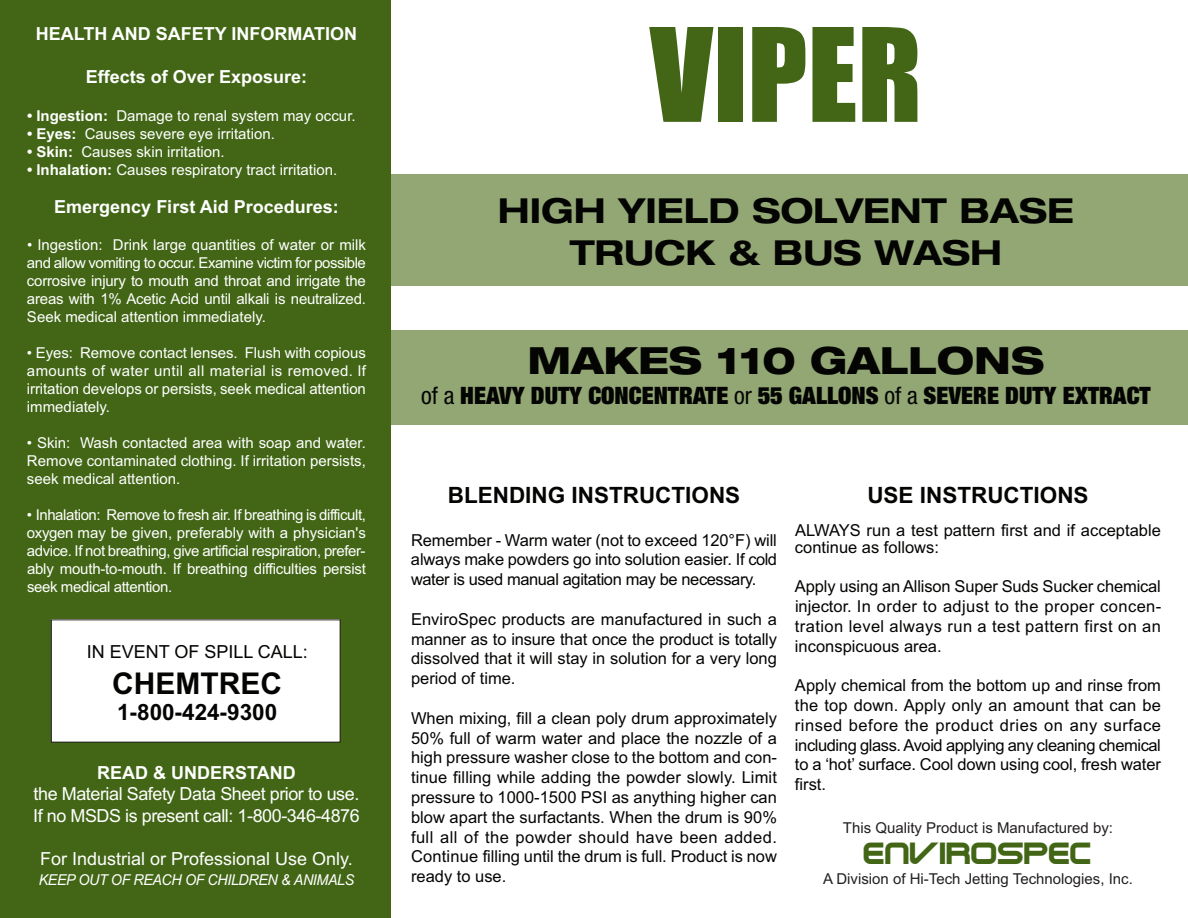
<style>
.page{position:relative;width:1188px;height:918px;background:#fff}
.page>*{position:absolute;margin:0;border:0;box-sizing:border-box;transform-origin:0 0}
.t1{font:120px "Impact";color:#426616}
.t2{font:800 expanded 37.5px "Helvetica Neue";color:#040503}
.t3{font:700 expanded 34.5px/41.4px "Helvetica Neue";color:#040503;text-align:center}
.t4{font:33px "Terminator Two";color:#426616}
.t5{font:700 30px "Arial";color:#040503}
.t6{font:900 expanded 24px "Helvetica Neue";color:#040503}
.t7{font:700 22.5px "Arial";color:#040503}
.t8{font:700 18px "Arial";color:#fff}
.t9{font:18px/21.6px "Arial";letter-spacing:-.025em;color:#fff}
.t10{font:18px "Arial";color:#fff}
.t11{font:18px "Arial";color:#040503}
.t12{font:16.5px/19.8px "Arial";color:#040503;text-align:justify}
.t13{font:15px/18px "Arial";color:#fff;text-align:justify}
.t14{font:15px "Arial";color:#231f20}
.t15{font:italic 15px "Arial";letter-spacing:-.025em;color:#fff;scale:.95 1}
.s1{font-weight:700}
.s2{font-weight:400;font-stretch:condensed}
</style>
<div class="page">
<div style="left:384px;top:174px;width:804px;height:111px;background:#93a775"></div>
<div style="left:384px;top:330px;width:804px;height:94px;background:#93a775"></div>
<div style="left:0;top:0;width:392px;height:918px;background:#426616"></div>
<div style="left:51px;top:620px;width:289px;height:122px;background:#fff"></div>
<p class="t8" style="left:36px;top:23px;width:323px">HEALTH AND SAFETY INFORMATION</p>
<p class="t8" style="left:86px;top:67px;width:223px">Effects of Over Exposure:</p>
<p class="t13" style="left:27px;top:107px;width:330px"><span class="s1">• Ingestion:</span> Damage to renal system may occur.</p>
<p class="t13" style="left:27px;top:125px;width:249px"><span class="s1">• Eyes:</span> Causes severe eye irritation.</p>
<p class="t13" style="left:27px;top:143px;width:199px"><span class="s1">• Skin:</span> Causes skin irritation.</p>
<p class="t13" style="left:27px;top:161px;width:312px"><span class="s1">• Inhalation:</span> Causes respiratory tract irritation.</p>
<p class="t8" style="left:54px;top:196px;width:286px">Emergency First Aid Procedures:</p>
<p class="t13" style="left:27px;top:236px;width:341px">• Ingestion: Drink large quantities of water or milk and allow vomiting to occur. Examine victim for possible corrosive injury to mouth and throat and irrigate the areas with 1% Acetic Acid until alkali is neutralized.<br>Seek medical attention immediately.</p>
<p class="t13" style="left:27px;top:344px;width:341px">• Eyes: Remove contact lenses. Flush with copious amounts of water until all material is removed. If irritation develops or persists, seek medical attention immediately.</p>
<p class="t13" style="left:27px;top:434px;width:341px">• Skin: Wash contacted area with soap and water.<br>Remove contaminated clothing. If irritation persists, seek medical attention.</p>
<p class="t13" style="left:27px;top:506px;width:341px">• Inhalation: Remove to fresh air. If breathing is difficult, oxygen may be given, preferably with a physician's advice. If not breathing, give artificial respiration, prefer&shy;ably mouth-to-mouth. If breathing difficulties persist seek medical attention.</p>
<p class="t11" style="left:87px;top:642px;width:223px">IN EVENT OF SPILL CALL:</p>
<h3 class="t5" style="left:112px;top:667px;width:171px">CHEMTREC</h3>
<h3 class="t7" style="left:117px;top:699px;width:162px">1-800-424-9300</h3>
<p class="t8" style="left:97px;top:762px;width:200px">READ &amp; UNDERSTAND</p>
<p class="t9" style="left:33px;top:783px;width:328px">the Material Safety Data Sheet prior to use.<br>If no MSDS is present call: 1-800-346-4876</p>
<p class="t10" style="left:40px;top:849px;width:314px">For Industrial or Professional Use Only.</p>
<p class="t15" style="left:39px;top:871px;width:334px">KEEP OUT OF REACH OF CHILDREN &amp; ANIMALS</p>
<h1 class="t1" style="left:650px;top:10px;width:274px">VIPER</h1>
<h3 class="t3" style="left:498px;top:194px;width:578px">HIGH YIELD SOLVENT BASE<br>TRUCK &amp; BUS WASH</h3>
<h2 class="t2" style="left:528px;top:346px;width:518px">MAKES 110 GALLONS</h2>
<h3 class="t6" style="left:421px;top:387px;width:731px"><span class="s2">of a</span> HEAVY DUTY CONCENTRATE <span class="s2">or</span> 55 GALLONS <span class="s2">of a</span> SEVERE DUTY EXTRACT</h3>
<h3 class="t7" style="left:448px;top:482px;width:294px">BLENDING INSTRUCTIONS</h3>
<p class="t12" style="left:411px;top:530px;width:368px">Remember - Warm water (not to exceed 120°F) will always make powders go into solution easier. If cold water is used manual agitation may be necessary.</p>
<p class="t12" style="left:411px;top:609px;width:367px">EnviroSpec products are manufactured in such a manner as to insure that once the product is totally dissolved that it will stay in solution for a very long period of time.</p>
<p class="t12" style="left:411px;top:708px;width:368px">When mixing, fill a clean poly drum approximately 50% full of warm water and place the nozzle of a high pressure washer close to the bottom and con&shy;tinue filling while adding the powder slowly. Limit pressure to 1000-1500 PSI as anything higher can blow apart the surfactants. When the drum is 90% full all of the powder should have been added.<br>Continue filling until the drum is full. Product is now ready to use.</p>
<h3 class="t7" style="left:867px;top:482px;width:223px">USE INSTRUCTIONS</h3>
<p class="t12" style="left:795px;top:522px;width:367px;line-height:16.5px">ALWAYS run a test pattern first and if acceptable continue as follows:</p>
<p class="t12" style="left:795px;top:577px;width:368px">Apply using an Allison Super Suds Sucker chemical injector. In order to adjust to the proper concen&shy;tration level always run a test pattern first on an inconspicuous area.</p>
<p class="t12" style="left:795px;top:676px;width:368px">Apply chemical from the bottom up and rinse from the top down. Apply only an amount that can be rinsed before the product dries on any surface including glass. Avoid applying any cleaning chemical to a ‘hot’ surface. Cool down using cool, fresh water first.</p>
<p class="t14" style="left:843px;top:819px;width:272px">This Quality Product is Manufactured by:</p>
<h3 class="t4" style="left:864px;top:836px;width:230px">ENVIROSPEC</h3>
<p class="t14" style="left:823px;top:870px;width:311px">A Division of Hi-Tech Jetting Technologies, Inc.</p>
</div>
